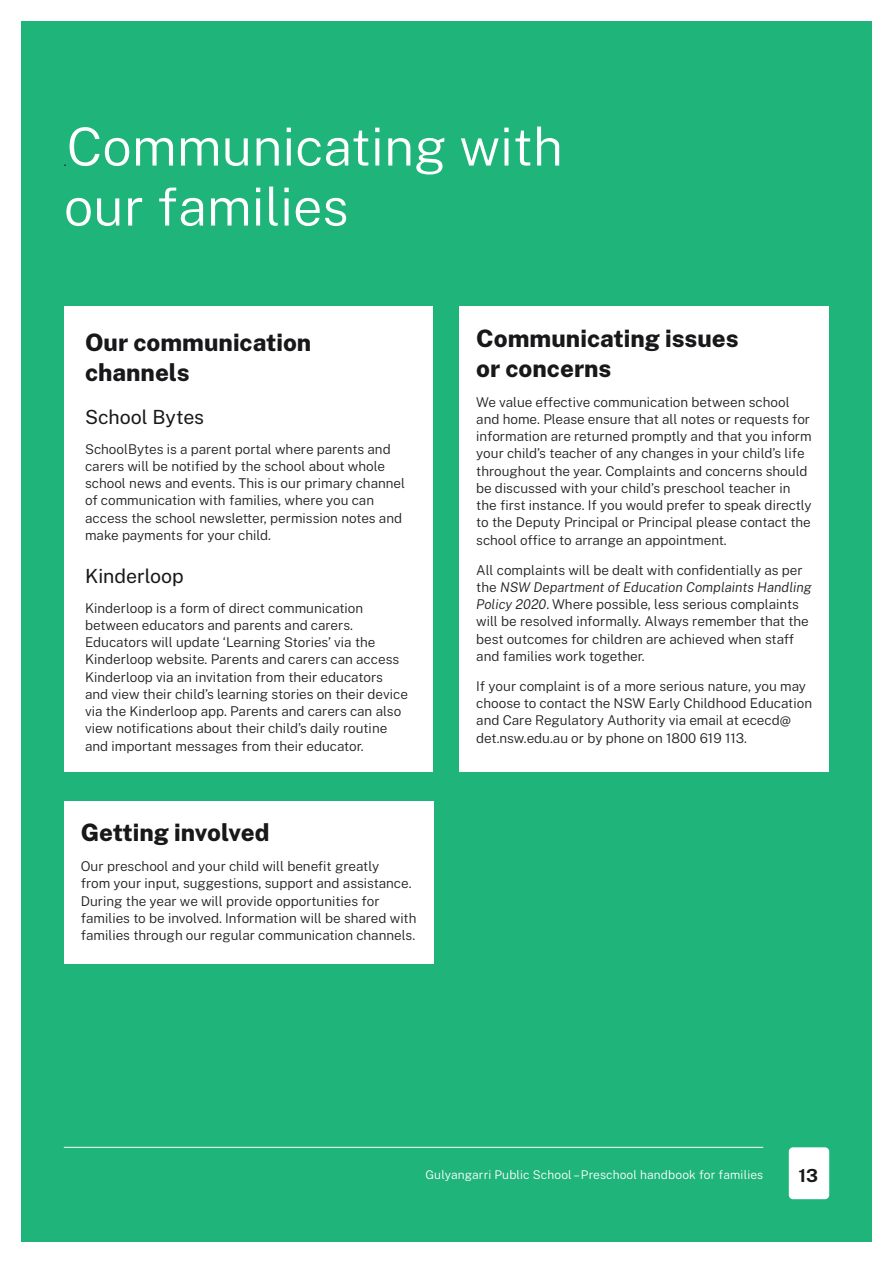
<style>
.page{position:relative;width:893px;height:1263px;background:#1eb47a}
.page>*{position:absolute;margin:0;border:0;box-sizing:border-box;transform-origin:0 0}
.Body{font:300 52.5px/60px "Public Sans";color:#fff}
.Heading_-_H2_Extrabold{font:800 24px/30px "Public Sans";color:#18181a}
.Heading_-_H3{font:19.5px "Public Sans";color:#18181a}
.t1{font:700 18px "Public Sans";color:#18181a}
.Body-2{font:300 13.5px/17.2px "Public Sans";color:#231f20}
.t2{font:300 12px "Public Sans";letter-spacing:.01em;color:#fff}
.s1{font-style:italic}
</style>
<div class="page">
<div style="left:64px;top:307px;width:368px;height:465px;background:#fff"></div>
<div style="left:64px;top:801px;width:370px;height:163px;background:#fff"></div>
<div style="left:459px;top:307px;width:370px;height:465px;background:#fff"></div>
<div style="left:789px;top:1147px;width:40px;height:52px;background:#fff;border-radius:4px"></div>
<hr style="left:64px;top:1147px;width:699px;height:1px;background:#fff">
<div style="left:0;top:0;width:893px;height:1263px;border:21px solid #fff"></div>
<p class="Body" style="left:64px;top:114px;width:501px">Communicating with our families</p>
<p class="Body-2" style="left:64px;top:151px;width:4px">.</p>
<h2 class="Heading_-_H2_Extrabold" style="left:85px;top:325px;width:228px">Our communication channels</h2>
<h3 class="Heading_-_H3" style="left:85px;top:403px;width:121px">School Bytes</h3>
<p class="Body-2" style="left:85px;top:439px;width:322px">SchoolBytes is a parent portal where parents and carers will be notified by the school about whole school news and events. This is our primary channel of communication with families, where you can access the school newsletter, permission notes and make payments for your child.</p>
<h3 class="Heading_-_H3" style="left:85px;top:562px;width:100px">Kinderloop</h3>
<p class="Body-2" style="left:85px;top:598px;width:324px">Kinderloop is a form of direct communication between educators and parents and carers.<br>Educators will update ‘Learning Stories’ via the Kinderloop website. Parents and carers can access Kinderloop via an invitation from their educators and view their child’s learning stories on their device via the Kinderloop app. Parents and carers can also view notifications about their child’s daily routine and important messages from their educator.</p>
<h2 class="Heading_-_H2_Extrabold" style="left:81px;top:816px;width:190px">Getting involved</h2>
<p class="Body-2" style="left:81px;top:857px;width:337px">Our preschool and your child will benefit greatly<br>from your input, suggestions, support and assistance.<br>During the year we will provide opportunities for families to be involved. Information will be shared with families through our regular communication channels.</p>
<h2 class="Heading_-_H2_Extrabold" style="left:476px;top:321px;width:264px">Communicating issues or concerns</h2>
<p class="Body-2" style="left:476px;top:392px;width:337px">We value effective communication between school and home. Please ensure that all notes or requests for information are returned promptly and that you inform your child’s teacher of any changes in your child’s life throughout the year. Complaints and concerns should be discussed with your child’s preschool teacher in the first instance. If you would prefer to speak directly to the Deputy Principal or Principal please contact the school office to arrange an appointment.</p>
<p class="Body-2" style="left:476px;top:560px;width:337px">All complaints will be dealt with confidentially as per the <span class="s1">NSW Department of Education Complaints Handling Policy 2020</span>. Where possible, less serious complaints will be resolved informally. Always remember that the best outcomes for children are achieved when staff and families work together.</p>
<p class="Body-2" style="left:476px;top:677px;width:337px">If your complaint is of a more serious nature, you may choose to contact the NSW Early Childhood Education and Care Regulatory Authority via email at ececd@ det.nsw.edu.au or by phone on 1800 619 113.</p>
<p class="t2" style="left:425px;top:1166px;width:339px">Gulyangarri Public School – Preschool handbook for families</p>
<h3 class="t1" style="left:798px;top:1162px;width:21px">13</h3>
</div>
